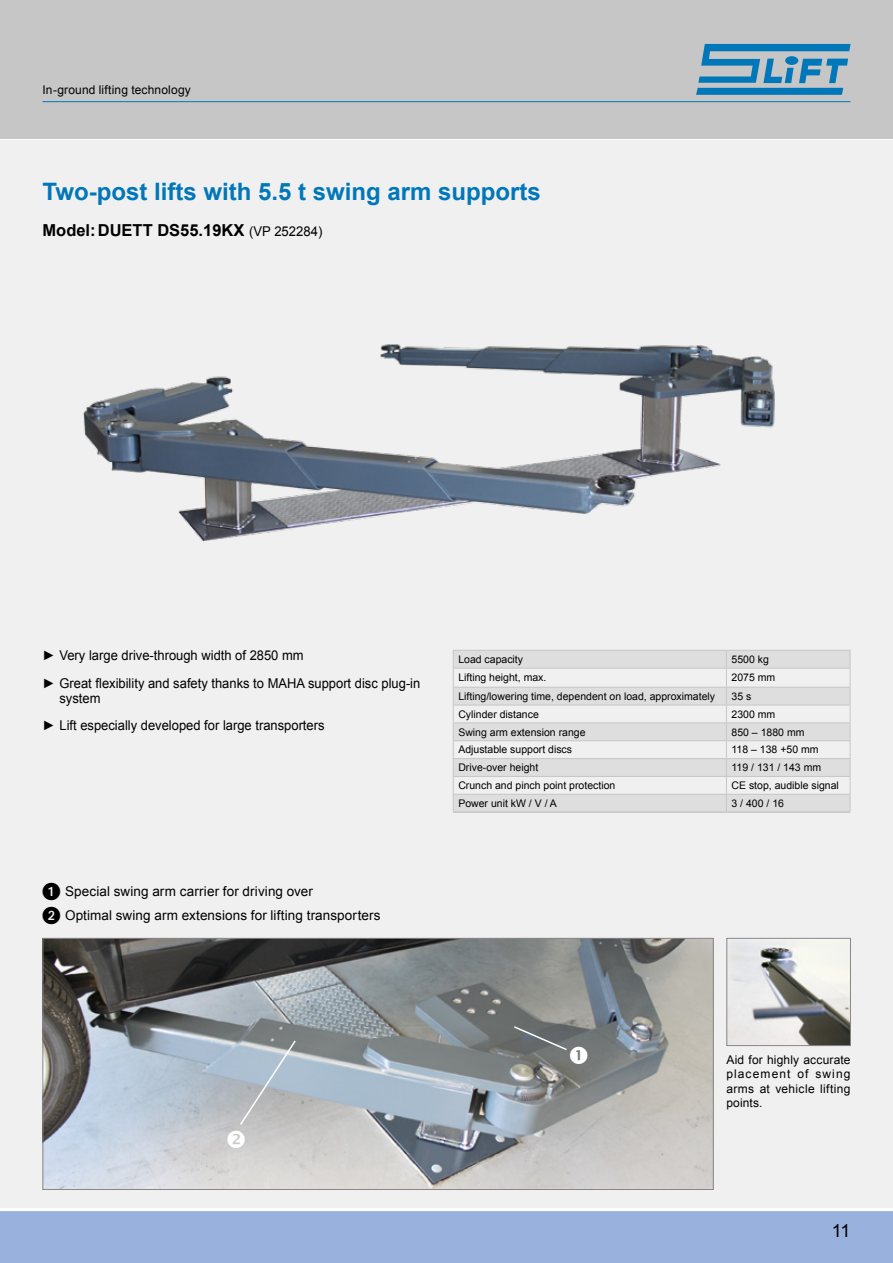
<style>
.page{position:relative;width:893px;height:1263px;background:#fff}
.page>*{position:absolute;margin:0;border:0;box-sizing:border-box;transform-origin:0 0}
.t1{font:700 24px "Arial";color:#0077b9}
.t2{font:18px "Arial";color:#000}
.t3{font:700 16.5px "Arial";color:#000}
.t4{font:13.5px/27.8px "Arial";color:#000;scale:.96 1}
.t5{font:13.5px/24px "Arial";color:#000}
.t6{font:12px/14.4px "Arial";letter-spacing:.02em;color:#000;text-align:justify}
.t7{font:10.5px "Arial";color:#000}
.s1{font-weight:400;font-size:13.5px}
.s2{font-family:"European Pi One";font-size:18px}
</style>
<div class="page">
<div style="left:0;top:118px;width:893px;height:1102px;background:#f0f0f0"></div>
<div style="left:0;top:1209px;width:893px;height:54px;background:#98b1dd"></div>
<hr style="left:0;top:1208px;width:893px;height:3px;background:#fff">
<hr style="left:0;top:137px;width:893px;height:3px;background:#fff">
<div style="left:0;top:0;width:893px;height:139px;background:#c6c6c6"></div>
<svg style="left:696px;top:44px;width:155px;height:51px"></svg>
<hr style="left:43px;top:101px;width:807px;height:1px;background:#0077b9">
<img style="left:83px;top:344px;width:692px;height:197px">
<img style="left:45px;top:940px;width:667px;height:248px">
<div style="left:43px;top:938px;width:671px;height:252px;border:1px solid #878787"></div>
<img style="left:728px;top:942px;width:121px;height:102px">
<div style="left:726px;top:938px;width:125px;height:108px;border:1px solid #878787"></div>
<svg style="left:454px;top:651px;width:396px;height:160px;fill:#dedede"></svg>
<hr style="left:453px;top:668px;width:273px;height:1px;background:#c6c6c6">
<hr style="left:726px;top:668px;width:124px;height:1px;background:#c6c6c6">
<hr style="left:453px;top:687px;width:273px;height:1px;background:#c6c6c6">
<hr style="left:726px;top:687px;width:124px;height:1px;background:#c6c6c6">
<hr style="left:453px;top:705px;width:273px;height:1px;background:#c6c6c6">
<hr style="left:726px;top:705px;width:124px;height:1px;background:#c6c6c6">
<hr style="left:453px;top:722px;width:273px;height:1px;background:#c6c6c6">
<hr style="left:726px;top:722px;width:124px;height:1px;background:#c6c6c6">
<hr style="left:453px;top:740px;width:273px;height:1px;background:#c6c6c6">
<hr style="left:726px;top:740px;width:124px;height:1px;background:#c6c6c6">
<hr style="left:453px;top:758px;width:273px;height:1px;background:#c6c6c6">
<hr style="left:726px;top:758px;width:124px;height:1px;background:#c6c6c6">
<hr style="left:453px;top:776px;width:273px;height:1px;background:#c6c6c6">
<hr style="left:726px;top:776px;width:124px;height:1px;background:#c6c6c6">
<svg style="left:726px;top:651px;width:1px;height:160px"></svg>
<hr style="left:453px;top:794px;width:273px;height:1px;background:#c6c6c6">
<hr style="left:726px;top:794px;width:124px;height:1px;background:#c6c6c6">
<hr style="left:453px;top:650px;width:273px;height:1px;background:#c6c6c6">
<hr style="left:726px;top:650px;width:124px;height:1px;background:#c6c6c6">
<svg style="left:453px;top:651px;width:1px;height:160px"></svg>
<svg style="left:850px;top:651px;width:1px;height:160px"></svg>
<hr style="left:453px;top:811px;width:273px;height:2px;background:#c6c6c6">
<hr style="left:726px;top:811px;width:124px;height:2px;background:#c6c6c6">
<svg style="left:512px;top:1025px;width:75px;height:39px;background:#707474"></svg>
<svg style="left:227px;top:1039px;width:70px;height:109px;background:#b7bdc4"></svg>
<p class="t6" style="left:43px;top:82px;width:150px">In-ground lifting technology</p>
<h1 class="t1" style="left:43px;top:175px;width:500px">Two-post lifts with 5.5 t swing arm supports</h1>
<h3 class="t3" style="left:43px;top:219px;width:281px">Model:DUETT DS55.19KX <span class="s1">(VP 252284)</span></h3>
<p class="t4" style="left:43px;top:641px;width:395px">► Very large drive-through width of 2850 mm<br>► Great flexibility and safety thanks to MAHA support disc plug-in</p>
<p class="t4" style="left:42px;top:684px;width:295px;text-indent:17px">system<br>► Lift especially developed for large transporters</p>
<p class="t5" style="left:43px;top:879px;width:339px"><span class="s2">1</span> Special swing arm carrier for driving over<br><span class="s2">2</span> Optimal swing arm extensions for lifting transporters</p>
<p class="t7" style="left:458px;top:652px;width:66px">Load capacity</p>
<p class="t7" style="left:731px;top:652px;width:39px">5500 kg</p>
<p class="t7" style="left:458px;top:670px;width:90px">Lifting height, max.</p>
<p class="t7" style="left:731px;top:670px;width:45px">2075 mm</p>
<p class="t7" style="left:458px;top:689px;width:258px">Lifting/lowering time, dependent on load, approximately</p>
<p class="t7" style="left:731px;top:689px;width:21px">35 s</p>
<p class="t7" style="left:458px;top:707px;width:82px">Cylinder distance</p>
<p class="t7" style="left:731px;top:707px;width:45px">2300 mm</p>
<p class="t7" style="left:458px;top:725px;width:129px">Swing arm extension range</p>
<p class="t7" style="left:731px;top:725px;width:74px">850 – 1880 mm</p>
<p class="t7" style="left:458px;top:743px;width:115px">Adjustable support discs</p>
<p class="t7" style="left:731px;top:743px;width:89px">118 – 138 +50 mm</p>
<p class="t7" style="left:458px;top:761px;width:81px">Drive-over height</p>
<p class="t7" style="left:731px;top:761px;width:91px">119 / 131 / 143 mm</p>
<p class="t7" style="left:458px;top:779px;width:158px">Crunch and pinch point protection</p>
<p class="t7" style="left:731px;top:779px;width:109px">CE stop, audible signal</p>
<p class="t7" style="left:458px;top:796px;width:100px">Power unit kW / V / A</p>
<p class="t7" style="left:731px;top:796px;width:54px">3 / 400 / 16</p>
<p class="t6" style="left:726px;top:1053px;width:126px">Aid for highly accurate placement of swing arms at vehicle lifting points.</p>
<h2 class="t2" style="left:832px;top:1219px;width:20px">11</h2>
</div>
